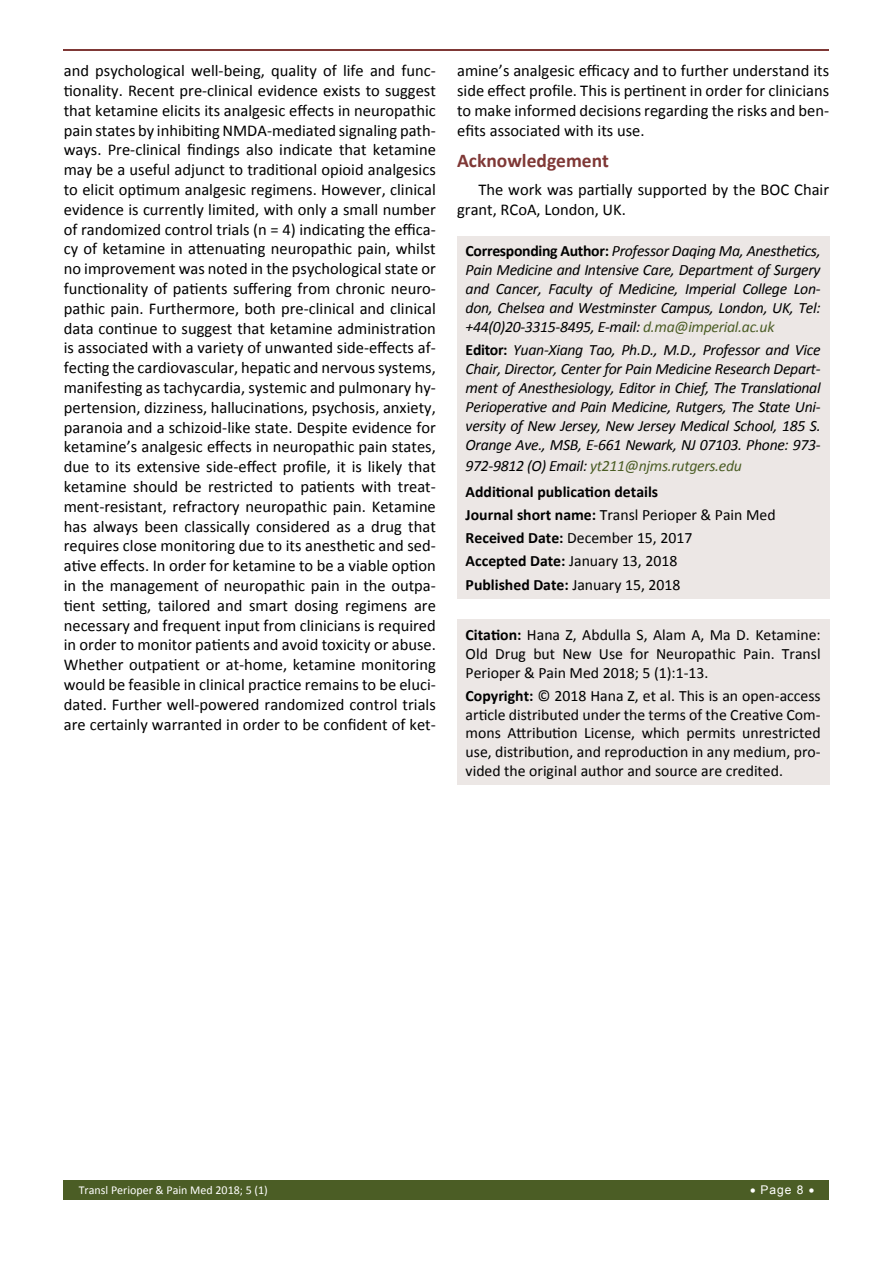
<style>
.page{position:relative;width:893px;height:1263px;background:#fff}
.page>*{position:absolute;margin:0;border:0;box-sizing:border-box;transform-origin:0 0}
.t1{font:700 19.5px "Calibri";color:#7f3836}
.t2{font:16.5px/19.8px "Calibri";color:#000;text-align:justify}
.t3{font:italic 15.75px/18.9px "Calibri";letter-spacing:-.02em;color:#000;text-align:justify}
.t4{font:15.75px/18.9px "Calibri";color:#000;text-align:justify}
.t5{font:700 15.75px/25.8px "Calibri";color:#000}
.t6{font:12px "Calibri";color:#fff}
.t7{font:12px "Arial";color:#fff}
.s1{font-weight:700;font-style:normal}
.s2{color:#4b5d25}
.s3{font-weight:400;font-style:italic}
.s4{font-weight:400;font-style:italic;color:#4b5d25}
.s5{font-weight:700}
</style>
<div class="page">
<hr style="left:64px;top:49px;width:765px;height:2px;background:#7f3836">
<div style="left:64px;top:1180px;width:765px;height:19px;background:#4b5d25"></div>
<div style="left:457px;top:236px;width:372px;height:362px;background:#ece7e5"></div>
<div style="left:457px;top:619px;width:372px;height:166px;background:#ece7e5"></div>
<p class="t2" style="left:64px;top:61px;width:374px">and psychological well-being, quality of life and func&shy;tionality. Recent pre-clinical evidence exists to suggest that ketamine elicits its analgesic effects in neuropathic pain states by inhibiting NMDA-mediated signaling path&shy;ways. Pre-clinical findings also indicate that ketamine may be a useful adjunct to traditional opioid analgesics to elicit optimum analgesic regimens. However, clinical evidence is currently limited, with only a small number of randomized control trials (n = 4) indicating the effica&shy;cy of ketamine in attenuating neuropathic pain, whilst no improvement was noted in the psychological state or functionality of patients suffering from chronic neuro&shy;pathic pain. Furthermore, both pre-clinical and clinical data continue to suggest that ketamine administration is associated with a variety of unwanted side-effects af&shy;fecting the cardiovascular, hepatic and nervous systems, manifesting as tachycardia, systemic and pulmonary hy&shy;pertension, dizziness, hallucinations, psychosis, anxiety, paranoia and a schizoid-like state. Despite evidence for ketamine’s analgesic effects in neuropathic pain states, due to its extensive side-effect profile, it is likely that ketamine should be restricted to patients with treat&shy;ment-resistant, refractory neuropathic pain. Ketamine has always been classically considered as a drug that requires close monitoring due to its anesthetic and sed&shy;ative effects. In order for ketamine to be a viable option in the management of neuropathic pain in the outpa&shy;tient setting, tailored and smart dosing regimens are necessary and frequent input from clinicians is required in order to monitor patients and avoid toxicity or abuse.<br>Whether outpatient or at-home, ketamine monitoring would be feasible in clinical practice remains to be eluci&shy;dated. Further well-powered randomized control trials are certainly warranted in order to be confident of ket-</p>
<p class="t2" style="left:457px;top:61px;width:374px">amine’s analgesic efficacy and to further understand its side effect profile. This is pertinent in order for clinicians to make informed decisions regarding the risks and ben&shy;efits associated with its use.</p>
<p class="t1" style="left:457px;top:148px;width:153px">Acknowledgement</p>
<p class="t2" style="left:457px;top:180px;width:374px;text-indent:21px">The work was partially supported by the BOC Chair grant, RCoA, London, UK.</p>
<p class="t3" style="left:466px;top:241px;width:357px"><span class="s1">Corresponding Author:</span> Professor Daqing Ma, Anesthetics, Pain Medicine and Intensive Care, Department of Surgery and Cancer, Faculty of Medicine, Imperial College Lon&shy;don, Chelsea and Westminster Campus, London, UK, Tel: +44(0)20-3315-8495, E-mail: <span class="s2">d.ma@imperial.ac.uk</span></p>
<p class="t3" style="left:466px;top:340px;width:357px"><span class="s1">Editor:</span> Yuan-Xiang Tao, Ph.D., M.D., Professor and Vice Chair, Director, Center for Pain Medicine Research Depart&shy;ment of Anesthesiology, Editor in Chief, The Translational Perioperative and Pain Medicine, Rutgers, The State Uni&shy;versity of New Jersey, New Jersey Medical School, 185 S.<br>Orange Ave., MSB, E-661 Newark, NJ 07103. Phone: 973-</p>
<p class="t5" style="left:466px;top:453px;width:278px"><span class="s3">972-9812 (O) Email:</span> <span class="s4">yt211@njms.rutgers.edu<br></span>Additional publication details</p>
<p class="t4" style="left:466px;top:503px;width:311px;line-height:23.1px;text-align:left"><span class="s5">Journal short name:</span> Transl Perioper &amp; Pain Med <span class="s5">Received Date:</span> December 15, 2017<br><span class="s5">Accepted Date:</span> January 13, 2018<br><span class="s5">Published Date:</span> January 15, 2018</p>
<p class="t4" style="left:466px;top:625px;width:357px"><span class="s5">Citation:</span> Hana Z, Abdulla S, Alam A, Ma D. Ketamine:<br>Old Drug but New Use for Neuropathic Pain. Transl Perioper &amp; Pain Med 2018; 5 (1):1-13.</p>
<p class="t4" style="left:466px;top:686px;width:357px"><span class="s5">Copyright:</span> © 2018 Hana Z, et al. This is an open-access article distributed under the terms of the Creative Com&shy;mons Attribution License, which permits unrestricted use, distribution, and reproduction in any medium, pro&shy;vided the original author and source are credited.</p>
<p class="t6" style="left:79px;top:1182px;width:191px">Transl Perioper &amp; Pain Med 2018; 5 (1)</p>
<p class="t7" style="left:750px;top:1182px;width:66px">• Page 8 •</p>
</div>
